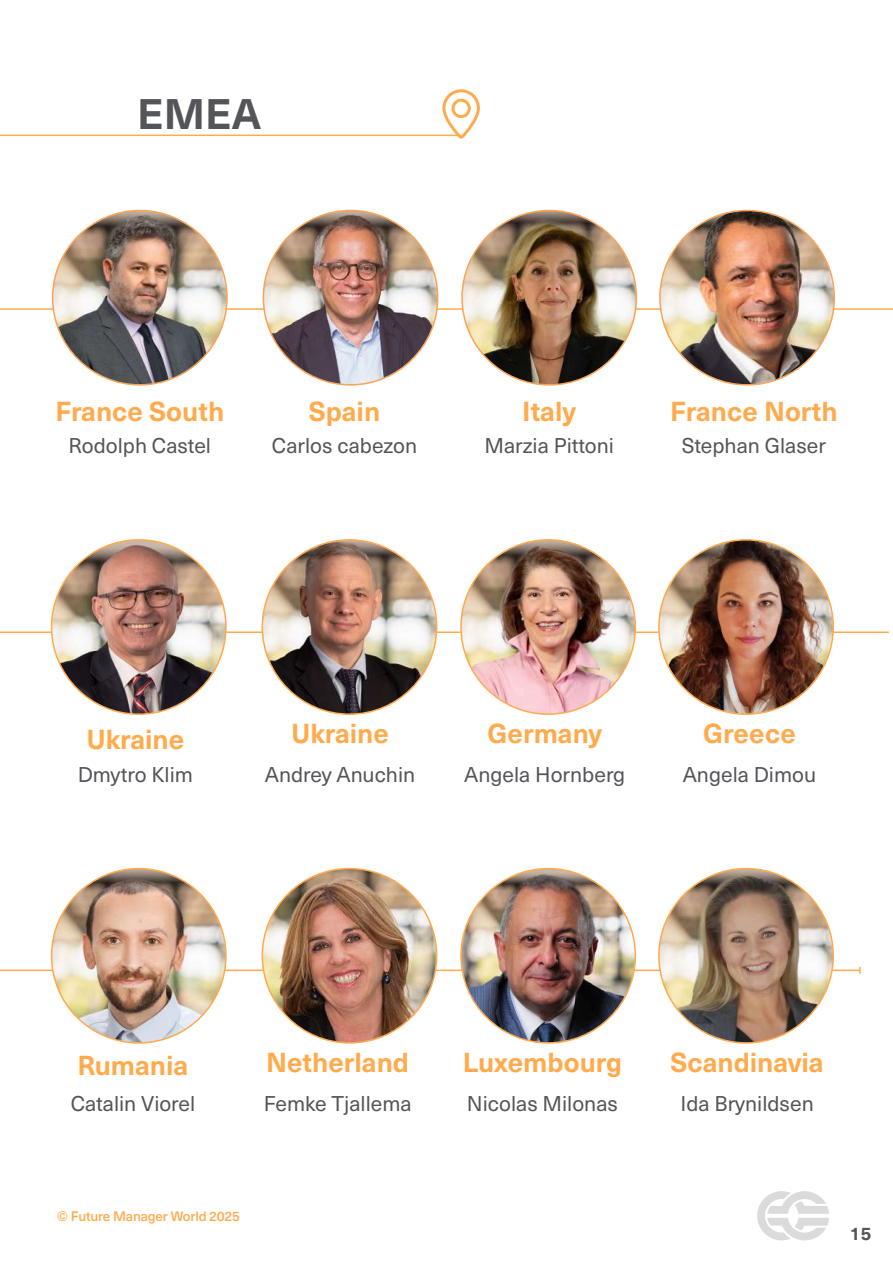
<style>
.page{position:relative;width:893px;height:1263px;background:#fff}
.page>*{position:absolute;margin:0;border:0;box-sizing:border-box;transform-origin:0 0}
.t1{font:700 42px "Neue Haas Unica W1 G";color:#545559}
.t2{font:700 27px "Neue Haas Unica W1 G";color:#ffaa4d}
.t3{font:21px "Neue Haas Unica W1 G";color:#545559}
.t4{font:700 18px "Neue Haas Unica W1 G";color:#545559}
.t5{font:500 13.5px "Neue Haas Unica W1 G";letter-spacing:-.015em;color:#ffaa4d}
</style>
<div class="page">
<svg style="left:757px;top:1191px;width:72px;height:49px"></svg>
<hr style="left:0;top:969px;width:860px;height:2px;background:#ffaa4d">
<svg style="left:859px;top:967px;width:2px;height:7px"></svg>
<hr style="left:0;top:308px;width:893px;height:2px;background:#ffaa4d">
<svg style="left:441px;top:89px;width:39px;height:50px"></svg>
<hr style="left:0;top:135px;width:460px;height:1px;background:#ffaa4d">
<img style="left:53px;top:210px;width:174px;height:175px;border-radius:87px">
<img style="left:263px;top:210px;width:175px;height:175px;border-radius:87px">
<img style="left:462px;top:210px;width:174px;height:175px;border-radius:87px">
<img style="left:660px;top:210px;width:174px;height:175px;border-radius:87px">
<hr style="left:0;top:631px;width:889px;height:2px;background:#ffaa4d">
<img style="left:52px;top:540px;width:174px;height:174px;border-radius:87px">
<img style="left:262px;top:540px;width:175px;height:174px;border-radius:87px">
<img style="left:461px;top:540px;width:174px;height:174px;border-radius:87px">
<img style="left:659px;top:540px;width:174px;height:174px;border-radius:87px">
<img style="left:52px;top:868px;width:174px;height:175px;border-radius:87px">
<img style="left:262px;top:868px;width:175px;height:175px;border-radius:87px">
<img style="left:461px;top:868px;width:174px;height:175px;border-radius:87px">
<img style="left:659px;top:868px;width:174px;height:175px;border-radius:87px">
<h1 class="t1" style="left:137px;top:82px;width:125px">EMEA</h1>
<p class="t2" style="left:55px;top:391px;width:170px">France South</p>
<p class="t3" style="left:69px;top:430px;width:144px">Rodolph Castel</p>
<p class="t2" style="left:309px;top:391px;width:73px">Spain</p>
<p class="t3" style="left:272px;top:430px;width:147px">Carlos cabezon</p>
<p class="t2" style="left:522px;top:391px;width:55px">Italy</p>
<p class="t3" style="left:484px;top:430px;width:131px">Marzia Pittoni</p>
<p class="t2" style="left:670px;top:391px;width:169px">France North</p>
<p class="t3" style="left:682px;top:430px;width:146px">Stephan Glaser</p>
<p class="t2" style="left:86px;top:719px;width:99px">Ukraine</p>
<p class="t3" style="left:78px;top:759px;width:117px">Dmytro Klim</p>
<p class="t2" style="left:291px;top:713px;width:99px">Ukraine</p>
<p class="t3" style="left:265px;top:759px;width:152px">Andrey Anuchin</p>
<p class="t2" style="left:488px;top:713px;width:116px">Germany</p>
<p class="t3" style="left:464px;top:759px;width:163px">Angela Hornberg</p>
<p class="t2" style="left:703px;top:713px;width:94px">Greece</p>
<p class="t3" style="left:683px;top:759px;width:135px">Angela Dimou</p>
<p class="t2" style="left:78px;top:1045px;width:112px">Rumania</p>
<p class="t3" style="left:71px;top:1088px;width:126px">Catalin Viorel</p>
<p class="t2" style="left:266px;top:1042px;width:144px">Netherland</p>
<p class="t3" style="left:264px;top:1088px;width:149px">Femke Tjallema</p>
<p class="t5" style="left:57px;top:1206px;width:185px">© Future Manager World 2025</p>
<p class="t2" style="left:463px;top:1042px;width:161px">Luxembourg</p>
<p class="t3" style="left:467px;top:1088px;width:153px">Nicolas Milonas</p>
<p class="t2" style="left:670px;top:1042px;width:155px">Scandinavia</p>
<p class="t3" style="left:680px;top:1088px;width:135px">Ida Brynildsen</p>
<p class="t4" style="left:850px;top:1220px;width:23px">15</p>
</div>
